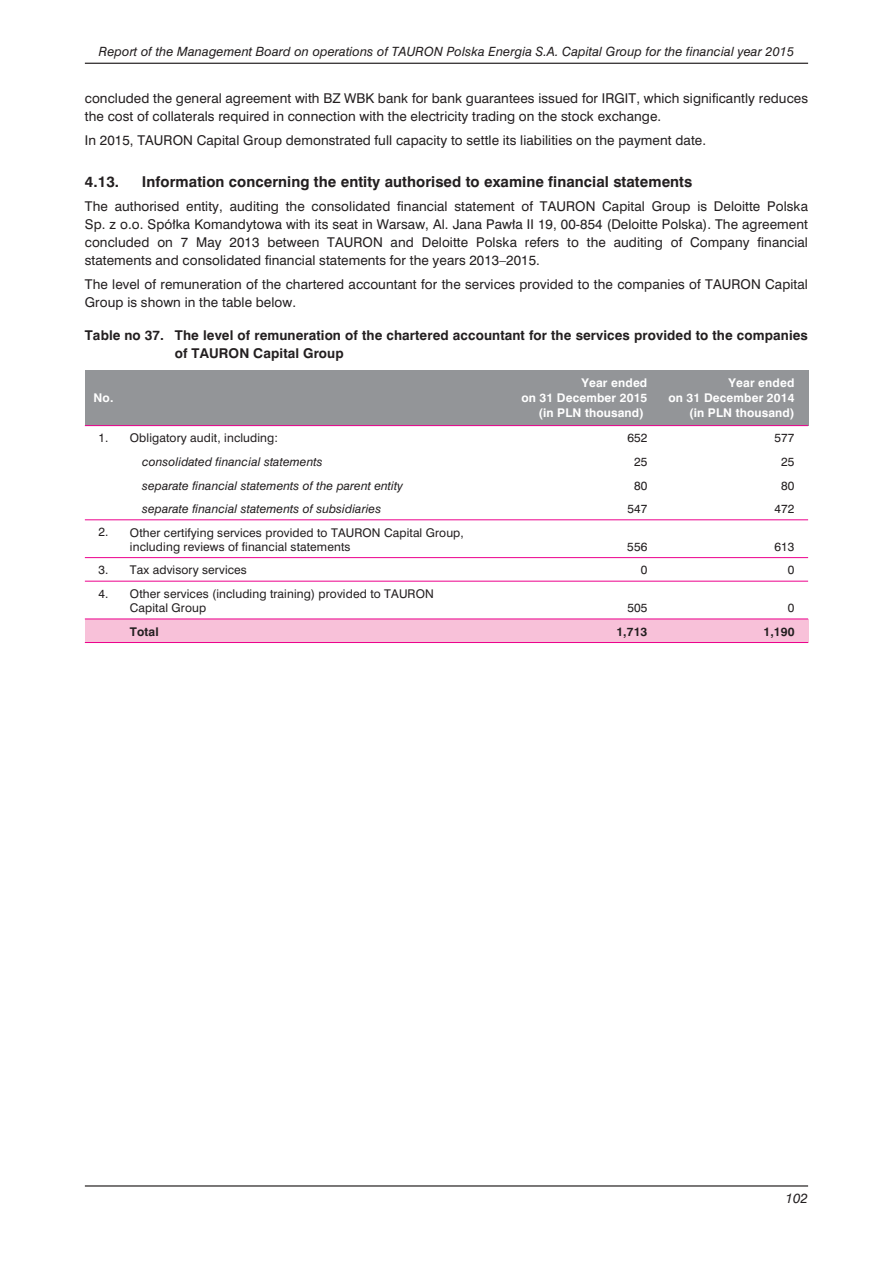
<style>
.page{position:relative;width:893px;height:1263px;background:#fff}
.page>*{position:absolute;margin:0;border:0;box-sizing:border-box;transform-origin:0 0}
.t1{font:700 15px "Swis 721 EU";letter-spacing:.005em;color:#231f20}
.t2{font:13.5px/18px "Swis 721 EU";letter-spacing:.005em;color:#231f20}
.t3{font:700 13.5px/18px "Swis 721 EU";letter-spacing:.005em;color:#231f20}
.t4{font:italic 13.5px "Swis 721 EU";color:#231f20}
.t5{font:italic 12.75px "Swis 721 EU";letter-spacing:.01em;color:#231f20}
.t6{font:12px/14.2px "Swis 721 EU";letter-spacing:.01em;color:#231f20}
.t7{font:italic 12px "Swis 721 EU";letter-spacing:.01em;color:#231f20}
.t8{font:700 12px/15px "Swis 721 EU";letter-spacing:.01em;color:#fff;text-align:right}
.t9{font:700 12px "Swis 721 EU";letter-spacing:.01em;color:#231f20}
</style>
<div class="page">
<div style="left:85px;top:370px;width:723px;height:56px;background:#939598"></div>
<div style="left:85px;top:619px;width:723px;height:24px;background:#f8c1d9"></div>
<hr style="left:85px;top:425px;width:723px;height:1px;background:#ec008c">
<hr style="left:85px;top:519px;width:723px;height:1px;background:#ec008c">
<hr style="left:85px;top:557px;width:723px;height:1px;background:#ec008c">
<hr style="left:85px;top:581px;width:723px;height:1px;background:#ec008c">
<hr style="left:85px;top:619px;width:723px;height:1px;background:#ec008c">
<hr style="left:85px;top:642px;width:723px;height:1px;background:#ec008c">
<hr style="left:85px;top:63px;width:723px;height:1px;background:#231f20">
<hr style="left:85px;top:1185px;width:723px;height:2px;background:#231f20">
<p class="t5" style="left:99px;top:47px;width:696px">Report of the Management Board on operations of TAURON Polska Energia S.A. Capital Group for the financial year 2015</p>
<p class="t2" style="left:85px;top:91px;width:724px">concluded the general agreement with BZ WBK bank for bank guarantees issued for IRGIT, which significantly reduces the cost of collaterals required in connection with the electricity trading on the stock exchange.</p>
<p class="t2" style="left:85px;top:133px;width:622px">In 2015, TAURON Capital Group demonstrated full capacity to settle its liabilities on the payment date.</p>
<p class="t1" style="left:85px;top:176px;width:36px">4.13.</p>
<p class="t1" style="left:142px;top:176px;width:552px">Information concerning the entity authorised to examine financial statements</p>
<p class="t2" style="left:85px;top:199px;width:724px;text-align:justify">The authorised entity, auditing the consolidated financial statement of TAURON Capital Group is Deloitte Polska Sp. z o.o. Spó³ka Komandytowa with its seat in Warsaw, Al. Jana Paw³a II 19, 00-854 (Deloitte Polska). The agreement concluded on 7 May 2013 between TAURON and Deloitte Polska refers to the auditing of Company financial statements and consolidated financial statements for the years 2013–2015.</p>
<p class="t2" style="left:85px;top:277px;width:724px">The level of remuneration of the chartered accountant for the services provided to the companies of TAURON Capital<br>Group is shown in the table below.</p>
<p class="t3" style="left:175px;top:328px;width:634px;text-indent:-90px">Table no 37. The level of remuneration of the chartered accountant for the services provided to the companies of TAURON Capital Group</p>
<p class="t8" style="left:94px;top:392px;width:21px">No.</p>
<p class="t8" style="left:521px;top:377px;width:127px">Year ended<br>on 31 December 2015 (in PLN thousand)</p>
<p class="t8" style="left:668px;top:377px;width:127px">Year ended<br>on 31 December 2014 (in PLN thousand)</p>
<p class="t6" style="left:99px;top:432px;width:181px">1. Obligatory audit, including:</p>
<p class="t6" style="left:627px;top:432px;width:21px">652</p>
<p class="t6" style="left:774px;top:432px;width:21px">577</p>
<p class="t7" style="left:142px;top:457px;width:182px">consolidated financial statements</p>
<p class="t6" style="left:634px;top:456px;width:15px">25</p>
<p class="t6" style="left:781px;top:456px;width:15px">25</p>
<p class="t7" style="left:142px;top:481px;width:262px">separate financial statements of the parent entity</p>
<p class="t6" style="left:634px;top:479px;width:15px">80</p>
<p class="t6" style="left:781px;top:479px;width:15px">80</p>
<p class="t7" style="left:142px;top:504px;width:241px">separate financial statements of subsidiaries</p>
<p class="t6" style="left:627px;top:503px;width:22px">547</p>
<p class="t6" style="left:774px;top:503px;width:22px">472</p>
<p class="t6" style="left:130px;top:526px;width:335px;text-indent:-31px">2. Other certifying services provided to TAURON Capital Group, including reviews of financial statements</p>
<p class="t6" style="left:627px;top:541px;width:22px">556</p>
<p class="t6" style="left:774px;top:541px;width:22px">613</p>
<p class="t6" style="left:99px;top:564px;width:150px">3. Tax advisory services</p>
<p class="t6" style="left:640px;top:564px;width:8px">0</p>
<p class="t6" style="left:787px;top:564px;width:8px">0</p>
<p class="t6" style="left:130px;top:588px;width:305px;text-indent:-31px">4. Other services (including training) provided to TAURON<br>Capital Group</p>
<p class="t6" style="left:627px;top:602px;width:22px">505</p>
<p class="t6" style="left:787px;top:602px;width:8px">0</p>
<p class="t9" style="left:130px;top:627px;width:30px">Total</p>
<p class="t9" style="left:616px;top:627px;width:33px">1,713</p>
<p class="t9" style="left:763px;top:627px;width:33px">1,190</p>
<p class="t4" style="left:785px;top:1194px;width:24px">102</p>
</div>
